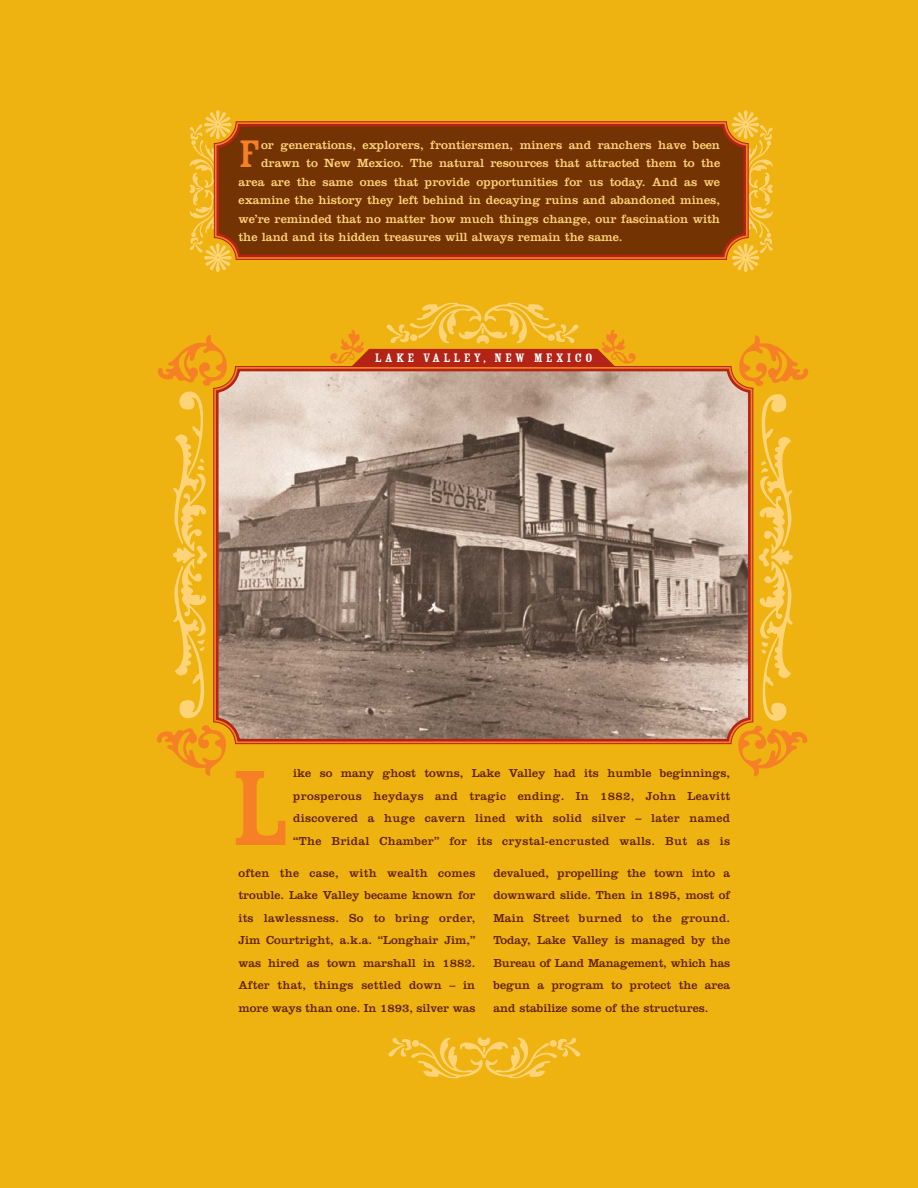
<style>
.page{position:relative;width:918px;height:1188px;background:#eeb211}
.page>*{position:absolute;margin:0;border:0;box-sizing:border-box;transform-origin:0 0}
.t1{font:117.45px "Rosewood Fill";color:#f58025}
.t2{font:77.4px "Fleurons";color:#ffd478;scale:1.18 1}
.t3{font:51.75px "Fleurons";color:#ffd478;scale:1.18 1}
.t4{font:42.15px "Rosewood Fill";color:#f58025}
.t5{font:13.5px "Rosewood Fill";letter-spacing:.22em;color:#fff}
.t6{font:12.3px/18.5px "Clarendon";color:#ffd478}
.t7{font:12px/22.5px "Clarendon";color:#642200;text-align:justify}
</style>
<div class="page">
<svg style="left:234px;top:367px;width:498px;height:376px;background:#a08a7b"></svg>
<svg style="left:204px;top:245px;width:27px;height:27px"></svg>
<svg style="left:204px;top:110px;width:27px;height:28px"></svg>
<svg style="left:733px;top:245px;width:26px;height:27px"></svg>
<svg style="left:733px;top:110px;width:26px;height:27px"></svg>
<svg style="left:213px;top:121px;width:536px;height:139px;background:#d15d1d"></svg>
<svg style="left:215px;top:123px;width:532px;height:136px;background:#7b3604"></svg>
<svg style="left:323px;top:348px;width:320px;height:38px;background:#c5704b"></svg>
<svg style="left:732px;top:370px;width:22px;height:370px;background:#c69072"></svg>
<svg style="left:213px;top:373px;width:21px;height:365px;background:#bd8869"></svg>
<h3 class="t3" style="left:169px;top:254px;width:112px;rotate:-90deg">F</h3>
<h3 class="t4" style="left:239px;top:140px;width:24px">F</h3>
<p class="t6" style="left:261px;top:137px;width:461px">or generations, explorers, frontiersmen, miners and ranchers have been drawn to New Mexico. The natural resources that attracted them to the</p>
<p class="t6" style="left:239px;top:174px;width:483px;text-align:justify">area are the same ones that provide opportunities for us today. And as we examine the history they left behind in decaying ruins and abandoned mines, we’re reminded that no matter how much things change, our fascination with the land and its hidden treasures will always remain the same.</p>
<h2 class="t2" style="left:581px;top:375px;width:167px;rotate:-180deg">F</h2>
<p class="t5" style="left:375px;top:353px;width:220px">LAKE VALLEY, NEW MEXICO</p>
<h3 class="t3" style="left:794px;top:123px;width:112px;rotate:90deg">F</h3>
<h1 class="t1" style="left:230px;top:769px;width:65px">L</h1>
<p class="t7" style="left:293px;top:763px;width:438px">ike so many ghost towns, Lake Valley had its humble beginnings, prosperous heydays and tragic ending. In 1882, John Leavitt discovered a huge cavern lined with solid silver – later named “The Bridal Chamber” for its crystal-encrusted walls. But as is</p>
<p class="t7" style="left:238px;top:862px;width:238px">often the case, with wealth comes trouble. Lake Valley became known for its lawlessness. So to bring order, Jim Courtright, a.k.a. “Longhair Jim,” was hired as town marshall in 1882.<br>After that, things settled down – in more ways than one. In 1893, silver was</p>
<p class="t7" style="left:493px;top:862px;width:238px">devalued, propelling the town into a downward slide. Then in 1895, most of Main Street burned to the ground.<br>Today, Lake Valley is managed by the Bureau of Land Management, which has begun a program to protect the area and stabilize some of the structures.</p>
<h2 class="t2" style="left:386px;top:1006px;width:167px">F</h2>
</div>
